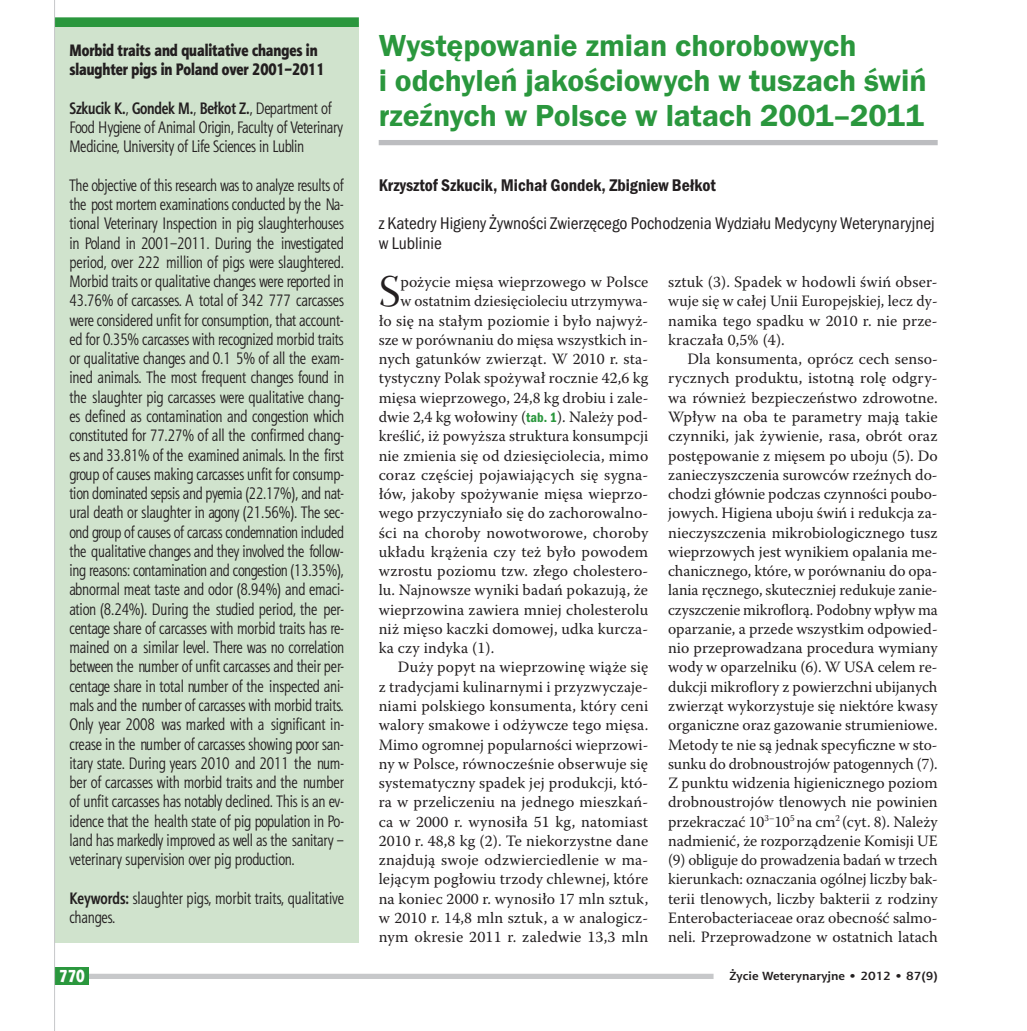
<style>
.page{position:relative;width:1027px;height:1031px;background:#fff}
.page>*{position:absolute;margin:0;border:0;box-sizing:border-box;transform-origin:0 0}
.t1{font:44.98px "Warnock Pro Disp";color:#231f20}
.t2{font:600 31.5px/35px "Franklin Gothic Itc TEE Dm";letter-spacing:-.005em;color:#2a973d}
.t3{font:17.5px/19.2px "Franklin Got Itc TOT Boo Con";color:#231f20}
.t4{font:17.5px "Franklin Got Itc TOT Dem Con";color:#231f20}
.t5{font:17.5px "Aerton Cnd EFN Black";color:#fff}
.t6{font:16.62px/19.2px "Aerton Cnd EFN";letter-spacing:-.01em;color:#231f20}
.t7{font:16.62px/19.2px "Aerton Cnd EFN Black";color:#231f20}
.t8{font:15.75px/19.2px "Warnock Pro";letter-spacing:.01em;color:#231f20;text-align:justify}
.t9{font:700 11.9px "Aerton EFN";color:#231f20;scale:1.11 1}
.s1{font-weight:700}
.s2{font-family:"Franklin Got Itc TOT Dem Con";font-size:14px;color:#2a973d}
</style>
<div class="page">
<div style="left:379px;top:140px;width:559px;height:5px;background:#bcbdc0"></div>
<div style="left:55px;top:22px;width:304px;height:919px;background:#d0e3cd"></div>
<div style="left:55px;top:17px;width:304px;height:10px;background:#2a973d"></div>
<div style="left:55px;top:973px;width:658px;height:5px;background:#c7c8ca"></div>
<div style="left:55px;top:966px;width:34px;height:18px;background:#2a973d"></div>
<hr style="left:54px;top:0;width:1px;height:1030px;background:#c7c8ca">
<p class="t7" style="left:69px;top:40px;width:256px">Morbid traits and qualitative changes in slaughter pigs in Poland over 2001–2011</p>
<p class="t6" style="left:69px;top:98px;width:275px"><span class="s1">Szkucik K.</span>, <span class="s1">Gondek M.</span>, <span class="s1">Bełkot Z.</span>, Department of<br>Food Hygiene of Animal Origin, Faculty of Veterinary<br>Medicine, University of Life Sciences in Lublin</p>
<p class="t6" style="left:69px;top:175px;width:276px;text-align:justify">The objective of this research was to analyze results of the post mortem examinations conducted by the Na&shy;tional Veterinary Inspection in pig slaughterhouses in Poland in 2001–2011. During the investigated period, over 222 million of pigs were slaughtered.<br>Morbid traits or qualitative changes were reported in 43.76% of carcasses. A total of 342 777 carcasses were considered unfit for consumption, that account&shy;ed for 0.35% carcasses with recognized morbid traits or qualitative changes and 0.1 5% of all the exam&shy;ined animals. The most frequent changes found in the slaughter pig carcasses were qualitative chang&shy;es defined as contamination and congestion which constituted for 77.27% of all the confirmed chang&shy;es and 33.81% of the examined animals. In the first group of causes making carcasses unfit for consump&shy;tion dominated sepsis and pyemia (22.17%), and nat&shy;ural death or slaughter in agony (21.56%). The sec&shy;ond group of causes of carcass condemnation included the qualitative changes and they involved the follow&shy;ing reasons: contamination and congestion (13.35%), abnormal meat taste and odor (8.94%) and emaci&shy;ation (8.24%). During the studied period, the per&shy;centage share of carcasses with morbid traits has re&shy;mained on a similar level. There was no correlation between the number of unfit carcasses and their per&shy;centage share in total number of the inspected ani&shy;mals and the number of carcasses with morbid traits.<br>Only year 2008 was marked with a significant in&shy;crease in the number of carcasses showing poor san&shy;itary state. During years 2010 and 2011 the num&shy;ber of carcasses with morbid traits and the number of unfit carcasses has notably declined. This is an ev&shy;idence that the health state of pig population in Po&shy;land has markedly improved as well as the sanitary – veterinary supervision over pig production.</p>
<p class="t6" style="left:69px;top:887px;width:276px"><span class="s1">Keywords:</span> slaughter pigs, morbit traits, qualitative changes.</p>
<h2 class="t2" style="left:379px;top:28px;width:549px">Występowanie zmian chorobowych<br>i odchyleń jakościowych w tuszach świń rzeźnych w Polsce w latach 2001–2011</h2>
<p class="t4" style="left:379px;top:175px;width:339px">Krzysztof Szkucik, Michał Gondek, Zbigniew Bełkot</p>
<p class="t3" style="left:379px;top:214px;width:557px">z Katedry Higieny Żywności Zwierzęcego Pochodzenia Wydziału Medycyny Weterynaryjnej w Lublinie</p>
<h1 class="t1" style="left:379px;top:267px;width:23px">S</h1>
<p class="t8" style="left:400px;top:272px;width:249px">pożycie mięsa wieprzowego w Polsce</p>
<p class="t8" style="left:400px;top:291px;width:249px">w ostatnim dziesięcioleciu utrzymywa-</p>
<p class="t8" style="left:379px;top:310px;width:271px">ło się na stałym poziomie i było najwyż-</p>
<p class="t8" style="left:379px;top:330px;width:271px">sze w porównaniu do mięsa wszystkich in-</p>
<p class="t8" style="left:379px;top:349px;width:271px">nych gatunków zwierząt. W 2010 r. sta-</p>
<p class="t8" style="left:379px;top:368px;width:271px">tystyczny Polak spożywał rocznie 42,6 kg</p>
<p class="t8" style="left:379px;top:387px;width:271px">mięsa wieprzowego, 24,8 kg drobiu i zale-</p>
<p class="t8" style="left:379px;top:407px;width:271px">dwie 2,4 kg wołowiny (<span class="s2">tab. 1</span>). Należy pod-</p>
<p class="t8" style="left:379px;top:426px;width:271px">kreślić, iż powyższa struktura konsumpcji</p>
<p class="t8" style="left:379px;top:445px;width:271px">nie zmienia się od dziesięciolecia, mimo</p>
<p class="t8" style="left:379px;top:464px;width:271px">coraz częściej pojawiających się sygna-</p>
<p class="t8" style="left:379px;top:484px;width:271px">łów, jakoby spożywanie mięsa wieprzo-</p>
<p class="t8" style="left:379px;top:503px;width:271px">wego przyczyniało się do zachorowalno-</p>
<p class="t8" style="left:379px;top:522px;width:271px">ści na choroby nowotworowe, choroby</p>
<p class="t8" style="left:379px;top:541px;width:271px">układu krążenia czy też było powodem</p>
<p class="t8" style="left:379px;top:561px;width:271px">wzrostu poziomu tzw. złego cholestero-</p>
<p class="t8" style="left:379px;top:580px;width:271px">lu. Najnowsze wyniki badań pokazują, że</p>
<p class="t8" style="left:379px;top:599px;width:271px">wieprzowina zawiera mniej cholesterolu</p>
<p class="t8" style="left:379px;top:618px;width:271px">niż mięso kaczki domowej, udka kurcza-</p>
<p class="t8" style="left:379px;top:638px;width:117px">ka czy indyka (1).</p>
<p class="t8" style="left:398px;top:657px;width:252px">Duży popyt na wieprzowinę wiąże się</p>
<p class="t8" style="left:379px;top:676px;width:271px">z tradycjami kulinarnymi i przyzwyczaje-</p>
<p class="t8" style="left:379px;top:695px;width:271px">niami polskiego konsumenta, który ceni</p>
<p class="t8" style="left:379px;top:715px;width:271px">walory smakowe i odżywcze tego mięsa.</p>
<p class="t8" style="left:379px;top:734px;width:271px">Mimo ogromnej popularności wieprzowi-</p>
<p class="t8" style="left:379px;top:753px;width:271px">ny w Polsce, równocześnie obserwuje się</p>
<p class="t8" style="left:379px;top:772px;width:271px">systematyczny spadek jej produkcji, któ-</p>
<p class="t8" style="left:379px;top:792px;width:271px">ra w przeliczeniu na jednego mieszkań-</p>
<p class="t8" style="left:379px;top:811px;width:271px">ca w 2000 r. wynosiła 51 kg, natomiast</p>
<p class="t8" style="left:379px;top:830px;width:271px">2010 r. 48,8 kg (2). Te niekorzystne dane</p>
<p class="t8" style="left:379px;top:849px;width:271px">znajdują swoje odzwierciedlenie w ma-</p>
<p class="t8" style="left:379px;top:869px;width:271px">lejącym pogłowiu trzody chlewnej, które</p>
<p class="t8" style="left:379px;top:888px;width:271px">na koniec 2000 r. wynosiło 17 mln sztuk,</p>
<p class="t8" style="left:379px;top:907px;width:271px">w 2010 r. 14,8 mln sztuk, a w analogicz-</p>
<p class="t8" style="left:379px;top:926px;width:271px">nym okresie 2011 r. zaledwie 13,3 mln</p>
<p class="t8" style="left:668px;top:272px;width:271px">sztuk (3). Spadek w hodowli świń obser&shy;wuje się w całej Unii Europejskiej, lecz dy&shy;namika tego spadku w 2010 r. nie prze&shy;kraczała 0,5% (4).</p>
<p class="t8" style="left:668px;top:349px;width:271px;text-indent:19px">Dla konsumenta, oprócz cech senso&shy;rycznych produktu, istotną rolę odgry&shy;wa również bezpieczeństwo zdrowotne.<br>Wpływ na oba te parametry mają takie czynniki, jak żywienie, rasa, obrót oraz postępowanie z mięsem po uboju (5). Do zanieczyszczenia surowców rzeźnych do&shy;chodzi głównie podczas czynności poubo&shy;jowych. Higiena uboju świń i redukcja za&shy;nieczyszczenia mikrobiologicznego tusz wieprzowych jest wynikiem opalania me&shy;chanicznego, które, w porównaniu do opa&shy;lania ręcznego, skuteczniej redukuje zanie&shy;czyszczenie mikroflorą. Podobny wpływ ma oparzanie, a przede wszystkim odpowied&shy;nio przeprowadzana procedura wymiany wody w oparzelniku (6). W USA celem re&shy;dukcji mikroflory z powierzchni ubijanych zwierząt wykorzystuje się niektóre kwasy organiczne oraz gazowanie strumieniowe.<br>Metody te nie są jednak specyficzne w sto&shy;sunku do drobnoustrojów patogennych (7).<br>Z punktu widzenia higienicznego poziom drobnoustrojów tlenowych nie powinien przekraczać 10<sup>3–</sup>10<sup>5</sup> na cm<sup>2</sup> (cyt. 8). Należy nadmienić, że rozporządzenie Komisji UE (9) obliguje do prowadzenia badań w trzech kierunkach: oznaczania ogólnej liczby bak&shy;terii tlenowych, liczby bakterii z rodziny Enterobacteriaceae oraz obecność salmo&shy;neli. Przeprowadzone w ostatnich latach</p>
<p class="t5" style="left:59px;top:965px;width:27px">770</p>
<p class="t9" style="left:729px;top:968px;width:189px">Życie Weterynaryjne • 2012 • 87(9)</p>
</div>
